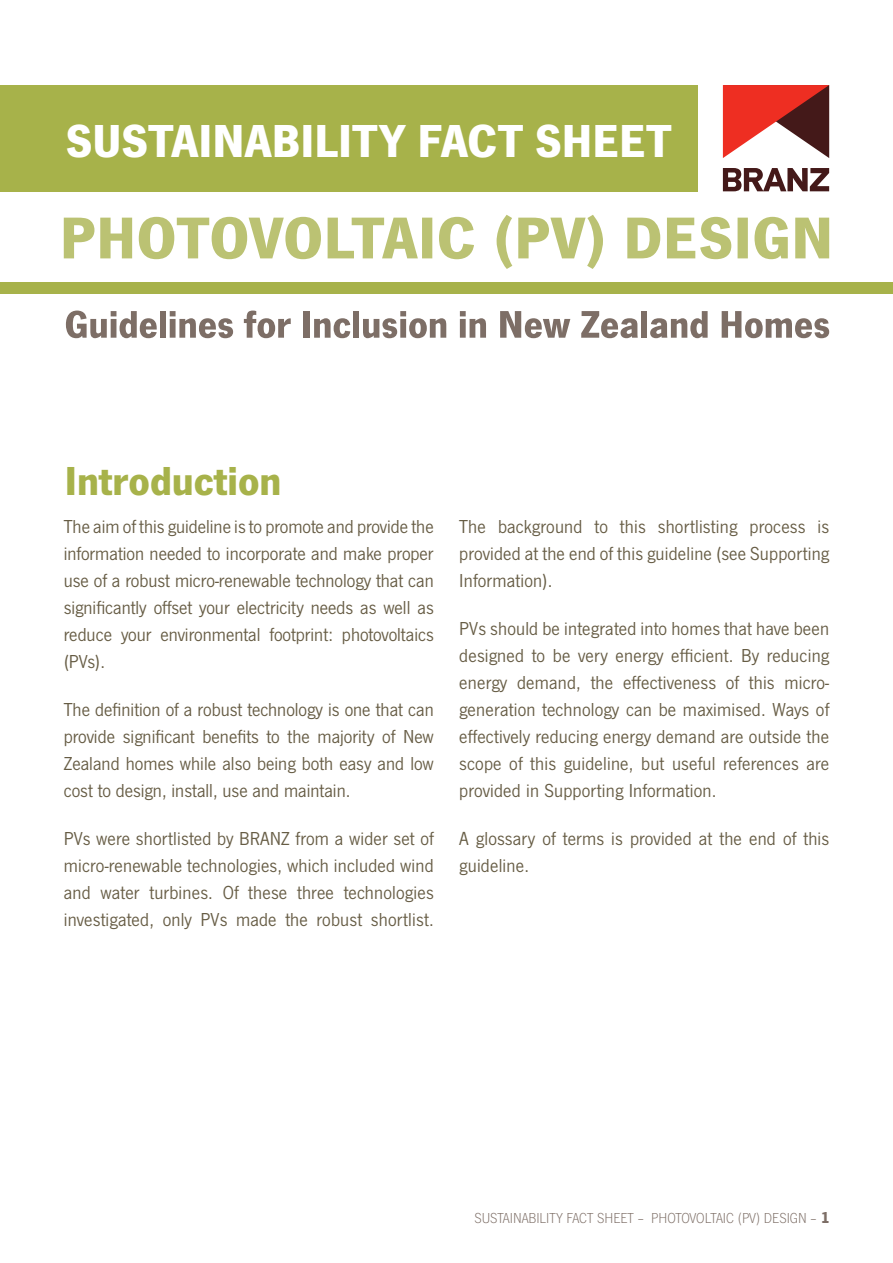
<style>
.page{position:relative;width:893px;height:1263px;background:#fff}
.page>*{position:absolute;margin:0;border:0;box-sizing:border-box;transform-origin:0 0}
.Heading{font:700 48px "News Got";color:#fff}
.Heading-2{font:700 42px "News Got";color:#a7b24a}
.Intro_Text{font:19.5px/27px "News Got";letter-spacing:.01em;color:#665c44;text-align:justify}
.Body_Copy{font:300 15px "News Got";color:#7d6e66}
.s1{font-weight:700;font-size:16.5px}
</style>
<div class="page">
<div style="left:0;top:85px;width:697px;height:106px;background:#a7b24a"></div>
<svg style="left:723px;top:168px;width:106px;height:23px"></svg>
<svg style="left:723px;top:85px;width:106px;height:73px"></svg>
<svg style="left:66px;top:311px;width:91px;height:27px"></svg>
<div style="left:160px;top:311px;width:6px;height:27px;background:#7d6e66"></div>
<svg style="left:170px;top:311px;width:63px;height:27px"></svg>
<svg style="left:244px;top:311px;width:47px;height:27px"></svg>
<div style="left:303px;top:311px;width:7px;height:27px;background:#7d6e66"></div>
<svg style="left:314px;top:318px;width:36px;height:20px"></svg>
<div style="left:353px;top:311px;width:6px;height:27px;background:#7d6e66"></div>
<svg style="left:363px;top:311px;width:83px;height:27px"></svg>
<svg style="left:460px;top:311px;width:26px;height:27px"></svg>
<svg style="left:500px;top:311px;width:70px;height:27px"></svg>
<svg style="left:581px;top:311px;width:57px;height:27px"></svg>
<div style="left:641px;top:311px;width:6px;height:27px;background:#7d6e66"></div>
<svg style="left:650px;top:311px;width:58px;height:27px"></svg>
<svg style="left:722px;top:311px;width:107px;height:27px"></svg>
<div style="left:0;top:282px;width:893px;height:12px;background:#a7b24a"></div>
<svg style="left:64px;top:215px;width:765px;height:54px"></svg>
<p class="Heading" style="left:66px;top:112px;width:607px">SUSTAINABILITY FACT SHEET</p>
<p class="Heading-2" style="left:65px;top:456px;width:218px">Introduction</p>
<p class="Intro_Text" style="left:64px;top:513px;width:371px">The aim of this guideline is to promote and provide the information needed to incorporate and make proper use of a robust micro-renewable technology that can significantly offset your electricity needs as well as reduce your environmental footprint: photovoltaics (PVs).</p>
<p class="Intro_Text" style="left:64px;top:696px;width:371px">The definition of a robust technology is one that can provide significant benefits to the majority of New Zealand homes while also being both easy and low cost to design, install, use and maintain.</p>
<p class="Intro_Text" style="left:64px;top:826px;width:371px">PVs were shortlisted by BRANZ from a wider set of micro-renewable technologies, which included wind and water turbines. Of these three technologies investigated, only PVs made the robust shortlist.</p>
<p class="Intro_Text" style="left:459px;top:513px;width:371px">The background to this shortlisting process is provided at the end of this guideline (see Supporting Information).</p>
<p class="Intro_Text" style="left:459px;top:615px;width:371px">PVs should be integrated into homes that have been designed to be very energy efficient. By reducing energy demand, the effectiveness of this micro&shy;generation technology can be maximised. Ways of effectively reducing energy demand are outside the scope of this guideline, but useful references are provided in Supporting Information.</p>
<p class="Intro_Text" style="left:459px;top:826px;width:371px">A glossary of terms is provided at the end of this guideline.</p>
<p class="Body_Copy" style="left:474px;top:1210px;width:357px">SUSTAINABILITY FACT SHEET – PHOTOVOLTAIC (PV) DESIGN – <span class="s1">1</span></p>
</div>
